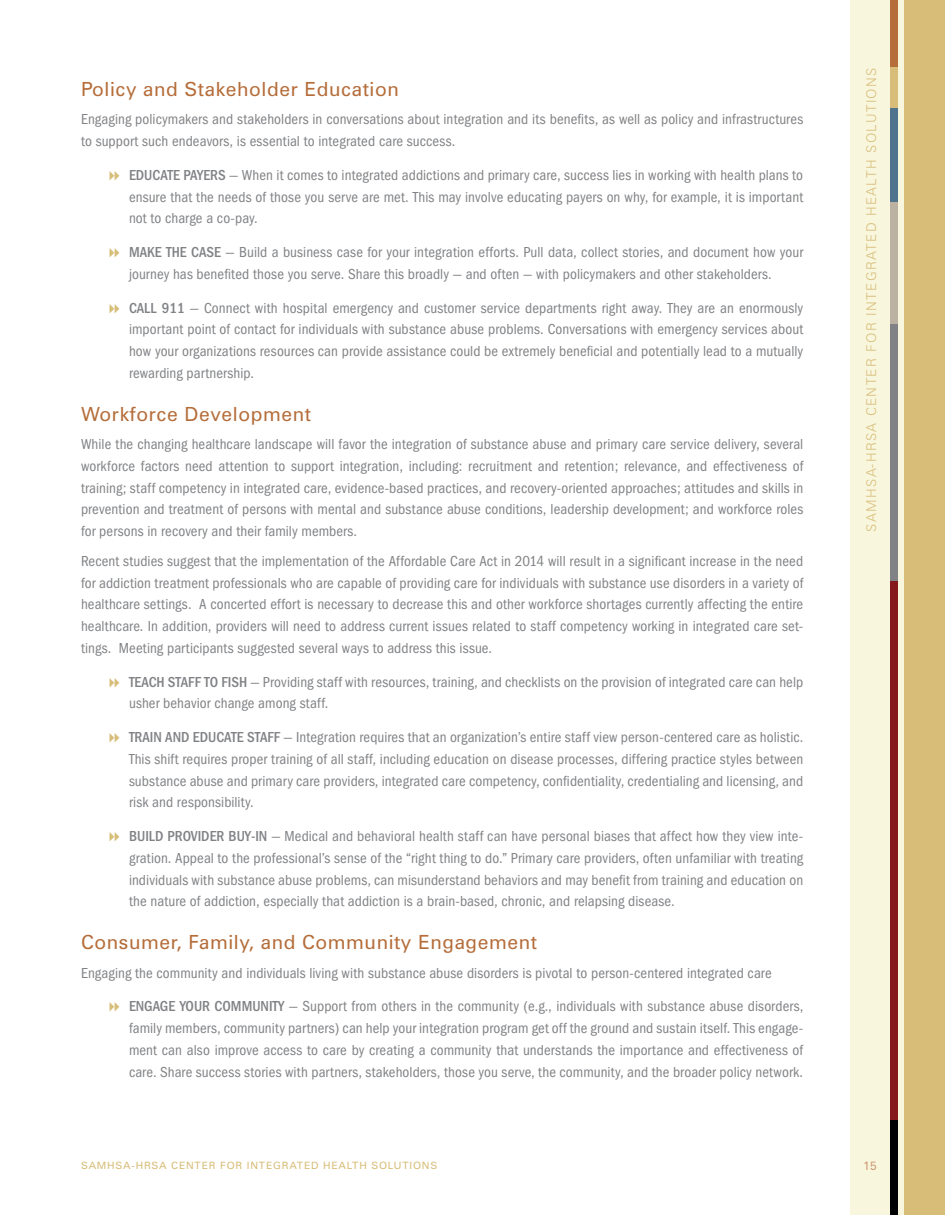
<style>
.page{position:relative;width:945px;height:1215px;background:#fff}
.page>*{position:absolute;margin:0;border:0;box-sizing:border-box;transform-origin:0 0}
.t1{font:19.5px "Zurich BT";letter-spacing:.03em;color:#b56d3a}
.t2{font:condensed 15px/21.8px "Franklin Gothic";color:#808285;text-align:justify}
.t3{font:300 13.5px "Zurich BT";letter-spacing:.1em;color:#d7bd78}
.t4{font:12px "Zurich BT";color:#ce9d78}
.t5{font:10.05px "Zurich BT";letter-spacing:.075em;color:#d7bd78;scale:1.04 1}
.s1{font-weight:500}
</style>
<div class="page">
<div style="left:850px;top:0;width:95px;height:1215px;background:#f9f6de"></div>
<div style="left:904px;top:0;width:41px;height:1215px;background:#d7bd78"></div>
<div style="left:890px;top:580px;width:7px;height:540px;background:#84181a"></div>
<div style="left:890px;top:1120px;width:7px;height:95px;background:#000"></div>
<div style="left:890px;top:0;width:7px;height:68px;background:#b56d3a"></div>
<div style="left:890px;top:68px;width:7px;height:40px;background:#d7bd78"></div>
<div style="left:890px;top:108px;width:7px;height:94px;background:#50738e"></div>
<div style="left:890px;top:202px;width:7px;height:122px;background:#bbb2a2"></div>
<div style="left:890px;top:324px;width:7px;height:256px;background:#808285"></div>
<p class="t1" style="left:81px;top:77px;width:319px">Policy and Stakeholder Education</p>
<p class="t2" style="left:81px;top:109px;width:724px">engaging policymakers and stakeholders in conversations about integration and its benefits, as well as policy and infrastructures to support such endeavors, is essential to integrated care success.</p>
<p class="t2" style="left:129px;top:164px;width:676px"><span class="s1">EDUCATE PAYERS</span> — when it comes to integrated addictions and primary care, success lies in working with health plans to ensure that the needs of those you serve are met. this may involve educating payers on why, for example, it is important not to charge a co-pay.</p>
<p class="t2" style="left:129px;top:241px;width:676px"><span class="s1">MAKE THE CASE</span> — build a business case for your integration efforts. Pull data, collect stories, and document how your journey has benefited those you serve. share this broadly — and often — with policymakers and other stakeholders.</p>
<p class="t2" style="left:129px;top:297px;width:676px"><span class="s1">CALL 911</span> — connect with hospital emergency and customer service departments right away. they are an enormously important point of contact for individuals with substance abuse problems. conversations with emergency services about how your organizations resources can provide assistance could be extremely beneficial and potentially lead to a mutually rewarding partnership.</p>
<p class="t1" style="left:81px;top:402px;width:231px">Workforce Development</p>
<p class="t2" style="left:81px;top:433px;width:724px">while the changing healthcare landscape will favor the integration of substance abuse and primary care service delivery, several workforce factors need attention to support integration, including: recruitment and retention; relevance, and effectiveness of training; staff competency in integrated care, evidence-based practices, and recovery-oriented approaches; attitudes and skills in prevention and treatment of persons with mental and substance abuse conditions, leadership development; and workforce roles for persons in recovery and their family members.</p>
<p class="t2" style="left:81px;top:550px;width:724px">recent studies suggest that the implementation of the Affordable care Act in 2014 will result in a significant increase in the need for addiction treatment professionals who are capable of providing care for individuals with substance use disorders in a variety of healthcare settings. A concerted effort is necessary to decrease this and other workforce shortages currently affecting the entire healthcare. in addition, providers will need to address current issues related to staff competency working in integrated care set&shy;tings. meeting participants suggested several ways to address this issue.</p>
<p class="t2" style="left:129px;top:671px;width:676px"><span class="s1">TEACH STAFF TO FISH</span> — Providing staff with resources, training, and checklists on the provision of integrated care can help usher behavior change among staff.</p>
<p class="t2" style="left:129px;top:727px;width:676px"><span class="s1">TRAIN AND EDUCATE STAFF</span> — integration requires that an organization’s entire staff view person-centered care as holistic. this shift requires proper training of all staff, including education on disease processes, differing practice styles between substance abuse and primary care providers, integrated care competency, confidentiality, credentialing and licensing, and risk and responsibility.</p>
<p class="t2" style="left:129px;top:826px;width:676px"><span class="s1">BUILD PROVIDER BUY-IN</span> — medical and behavioral health staff can have personal biases that affect how they view inte&shy;gration. Appeal to the professional’s sense of the “right thing to do.” Primary care providers, often unfamiliar with treating individuals with substance abuse problems, can misunderstand behaviors and may benefit from training and education on the nature of addiction, especially that addiction is a brain-based, chronic, and relapsing disease.</p>
<p class="t1" style="left:81px;top:930px;width:458px">Consumer, Family, and Community Engagement</p>
<p class="t2" style="left:81px;top:962px;width:692px">engaging the community and individuals living with substance abuse disorders is pivotal to person-centered integrated care</p>
<p class="t2" style="left:129px;top:996px;width:676px"><span class="s1">ENGAGE YOUR COMMUNITY</span> — support from others in the community (e.g., individuals with substance abuse disorders, family members, community partners) can help your integration program get off the ground and sustain itself. this engage&shy;ment can also improve access to care by creating a community that understands the importance and effectiveness of care. share success stories with partners, stakeholders, those you serve, the community, and the broader policy network.</p>
<p class="t3" style="left:863px;top:532px;width:464px;rotate:-90deg">SAMHSA-HRSA Center for Integrated Health Soluti ons</p>
<p class="t5" style="left:81px;top:1159px;width:344px">SAMHSA-HRSA CENTER FOR INTEGRATED HEALTH SOLUTIONS</p>
<p class="t4" style="left:863px;top:1159px;width:15px">15</p>
</div>
